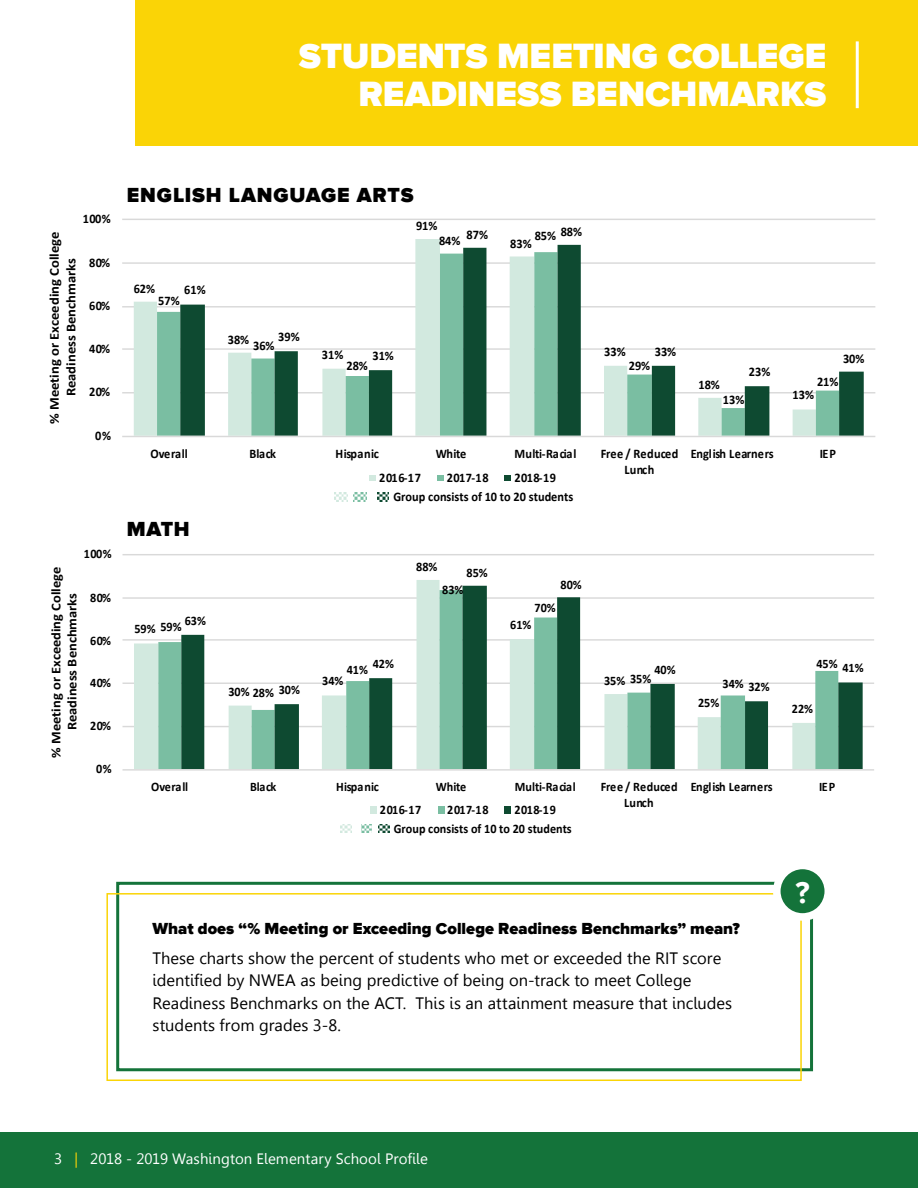
<style>
.page{position:relative;width:918px;height:1188px;background:#fff}
.page>*{position:absolute;margin:0;border:0;box-sizing:border-box;transform-origin:0 0}
.t1{font:900 36.15px/37.5px "Proxima NW01";color:#fff;text-align:right}
.t2{font:700 31.5px "Proxima NW01";color:#fff}
.t3{font:900 21px "Proxima NW01";letter-spacing:.04em;color:#000}
.t4{font:16.5px/22.5px "Leelawadee";color:#000}
.t5{font:900 16.5px "Proxima NW01";color:#000}
.t6{font:15px "Leelawadee";letter-spacing:.005em;color:#fff}
.t7{font:700 13.65px/16.4px "Calibri";color:#000;text-align:center;scale:1.07 1}
.t8{font:700 13.5px/16.2px "Calibri";color:#000;text-align:center;scale:1.07 1}
.t9{font:700 13.05px/18.9px "Calibri";color:#000;scale:.94 1}
.t10{font:700 13.05px/16px "Calibri";letter-spacing:.02em;color:#000;text-align:center;scale:.94 1}
.t11{font:700 13.05px "Calibri";letter-spacing:-.02em;color:#000;scale:.94 1}
.s1{color:#fad406}
</style>
<div class="page">
<div style="left:135px;top:0;width:783px;height:146px;background:#fad406"></div>
<hr style="left:856px;top:41px;width:3px;height:67px;background:#fff">
<div style="left:116px;top:882px;width:697px;height:189px;border:3px solid #14733a"></div>
<div style="left:106px;top:893px;width:696px;height:188px;border:2px solid #fad406"></div>
<div style="left:777px;top:865px;width:51px;height:52px;background:#14733a;border-radius:50%"></div>
<div style="left:773px;top:862px;width:59px;height:59px;border:8px solid #fff;border-radius:50%"></div>
<svg style="left:122px;top:218px;width:754px;height:284px"></svg>
<svg style="left:122px;top:554px;width:752px;height:279px"></svg>
<div style="left:0;top:1132px;width:918px;height:56px;background:#14733a"></div>
<h1 class="t1" style="left:299px;top:37px;width:529px">STUDENTS MEETING COLLEGE<br>READINESS BENCHMARKS</h1>
<p class="t7" style="left:46px;top:424px;width:181px;rotate:-90deg">% Meeting or Exceeding College<br>Readiness Benchmarks</p>
<p class="t9" style="left:83px;top:209px;width:31px">100%</p>
<p class="t9" style="left:89px;top:253px;width:24px">80%</p>
<p class="t9" style="left:89px;top:296px;width:24px">60%</p>
<p class="t9" style="left:89px;top:339px;width:24px">40%</p>
<p class="t9" style="left:89px;top:382px;width:24px">20%</p>
<p class="t9" style="left:95px;top:426px;width:18px">0%</p>
<p class="t9" style="left:84px;top:544px;width:31px">100%</p>
<p class="t8" style="left:48px;top:758px;width:180px;rotate:-90deg">% Meeting or Exceeding College<br>Readiness Benchmarks</p>
<p class="t9" style="left:90px;top:588px;width:24px">80%</p>
<p class="t9" style="left:90px;top:631px;width:24px">60%</p>
<p class="t9" style="left:90px;top:673px;width:24px">40%</p>
<p class="t9" style="left:90px;top:716px;width:24px">20%</p>
<p class="t9" style="left:96px;top:760px;width:18px">0%</p>
<h3 class="t3" style="left:127px;top:183px;width:288px">ENGLISH LANGUAGE ARTS</h3>
<p class="t9" style="left:134px;top:279px;width:24px">62%</p>
<p class="t9" style="left:184px;top:280px;width:24px">61%</p>
<p class="t9" style="left:158px;top:291px;width:24px">57%</p>
<p class="t9" style="left:278px;top:327px;width:24px">39%</p>
<p class="t9" style="left:228px;top:330px;width:24px">38%</p>
<p class="t9" style="left:253px;top:336px;width:24px">36%</p>
<p class="t9" style="left:416px;top:216px;width:24px">91%</p>
<p class="t9" style="left:467px;top:225px;width:24px">87%</p>
<p class="t9" style="left:561px;top:222px;width:24px">88%</p>
<p class="t9" style="left:439px;top:231px;width:24px">84%</p>
<p class="t9" style="left:535px;top:227px;width:24px">85%</p>
<p class="t9" style="left:510px;top:234px;width:24px">83%</p>
<p class="t9" style="left:322px;top:345px;width:24px">31%</p>
<p class="t9" style="left:372px;top:346px;width:24px">31%</p>
<p class="t9" style="left:346px;top:356px;width:24px">28%</p>
<p class="t9" style="left:604px;top:342px;width:24px">33%</p>
<p class="t9" style="left:655px;top:342px;width:24px">33%</p>
<p class="t9" style="left:629px;top:356px;width:24px">29%</p>
<p class="t9" style="left:698px;top:375px;width:24px">18%</p>
<p class="t9" style="left:749px;top:362px;width:24px">23%</p>
<p class="t9" style="left:723px;top:390px;width:24px">13%</p>
<p class="t9" style="left:843px;top:349px;width:24px">30%</p>
<p class="t9" style="left:817px;top:372px;width:24px">21%</p>
<p class="t9" style="left:793px;top:385px;width:24px">13%</p>
<p class="t9" style="left:151px;top:444px;width:41px">Overall</p>
<p class="t9" style="left:250px;top:444px;width:30px">Black</p>
<p class="t10" style="left:336px;top:445px;width:48px">Hispanic</p>
<p class="t9" style="left:436px;top:444px;width:34px">White</p>
<p class="t9" style="left:515px;top:444px;width:67px">Multi-Racial</p>
<p class="t10" style="left:601px;top:445px;width:84px">Free / Reduced<br>Lunch</p>
<p class="t11" style="left:691px;top:444px;width:90px">English Learners</p>
<p class="t9" style="left:820px;top:444px;width:19px">IEP</p>
<p class="t9" style="left:379px;top:468px;width:46px">2016-17</p>
<p class="t9" style="left:447px;top:468px;width:46px">2017-18</p>
<p class="t9" style="left:393px;top:468px;width:193px;text-indent:121px">2018-19<br>Group consists of 10 to 20 students</p>
<h3 class="t3" style="left:127px;top:517px;width:64px">MATH</h3>
<p class="t9" style="left:416px;top:557px;width:24px">88%</p>
<p class="t9" style="left:467px;top:563px;width:24px">85%</p>
<p class="t9" style="left:442px;top:580px;width:24px">83%</p>
<p class="t9" style="left:561px;top:575px;width:24px">80%</p>
<p class="t9" style="left:535px;top:598px;width:24px">70%</p>
<p class="t9" style="left:185px;top:611px;width:24px">63%</p>
<p class="t9" style="left:160px;top:617px;width:24px">59%</p>
<p class="t9" style="left:134px;top:619px;width:24px">59%</p>
<p class="t9" style="left:510px;top:615px;width:24px">61%</p>
<p class="t9" style="left:279px;top:680px;width:24px">30%</p>
<p class="t9" style="left:228px;top:682px;width:24px">30%</p>
<p class="t9" style="left:253px;top:683px;width:24px">28%</p>
<p class="t9" style="left:373px;top:654px;width:24px">42%</p>
<p class="t9" style="left:347px;top:660px;width:24px">41%</p>
<p class="t9" style="left:322px;top:671px;width:24px">34%</p>
<p class="t9" style="left:654px;top:660px;width:24px">40%</p>
<p class="t9" style="left:630px;top:669px;width:24px">35%</p>
<p class="t9" style="left:604px;top:671px;width:24px">35%</p>
<p class="t9" style="left:723px;top:674px;width:24px">34%</p>
<p class="t9" style="left:748px;top:677px;width:24px">32%</p>
<p class="t9" style="left:816px;top:654px;width:24px">45%</p>
<p class="t9" style="left:842px;top:658px;width:24px">41%</p>
<p class="t9" style="left:698px;top:693px;width:24px">25%</p>
<p class="t9" style="left:792px;top:699px;width:24px">22%</p>
<p class="t9" style="left:151px;top:777px;width:41px">Overall</p>
<p class="t9" style="left:250px;top:777px;width:29px">Black</p>
<p class="t10" style="left:336px;top:778px;width:47px">Hispanic</p>
<p class="t9" style="left:436px;top:777px;width:34px">White</p>
<p class="t9" style="left:515px;top:777px;width:67px">Multi-Racial</p>
<p class="t10" style="left:601px;top:778px;width:83px">Free / Reduced<br>Lunch</p>
<p class="t11" style="left:691px;top:777px;width:89px">English Learners</p>
<p class="t9" style="left:819px;top:777px;width:18px">IEP</p>
<p class="t9" style="left:380px;top:800px;width:45px">2016-17</p>
<p class="t9" style="left:447px;top:800px;width:45px">2017-18</p>
<p class="t9" style="left:394px;top:800px;width:191px;text-indent:121px">2018-19<br>Group consists of 10 to 20 students</p>
<p class="t5" style="left:153px;top:919px;width:589px">What does “% Meeting or Exceeding College Readiness Benchmarks” mean?</p>
<p class="t4" style="left:153px;top:947px;width:581px">These charts show the percent of students who met or exceeded the RIT score identified by NWEA as being predictive of being on-track to meet College Readiness Benchmarks on the ACT. This is an attainment measure that includes students from grades 3-8.</p>
<h2 class="t2" style="left:795px;top:875px;width:16px">?</h2>
<p class="t6" style="left:54px;top:1150px;width:376px">3 <span class="s1">|</span> 2018 - 2019 Washington Elementary School Profile</p>
</div>
